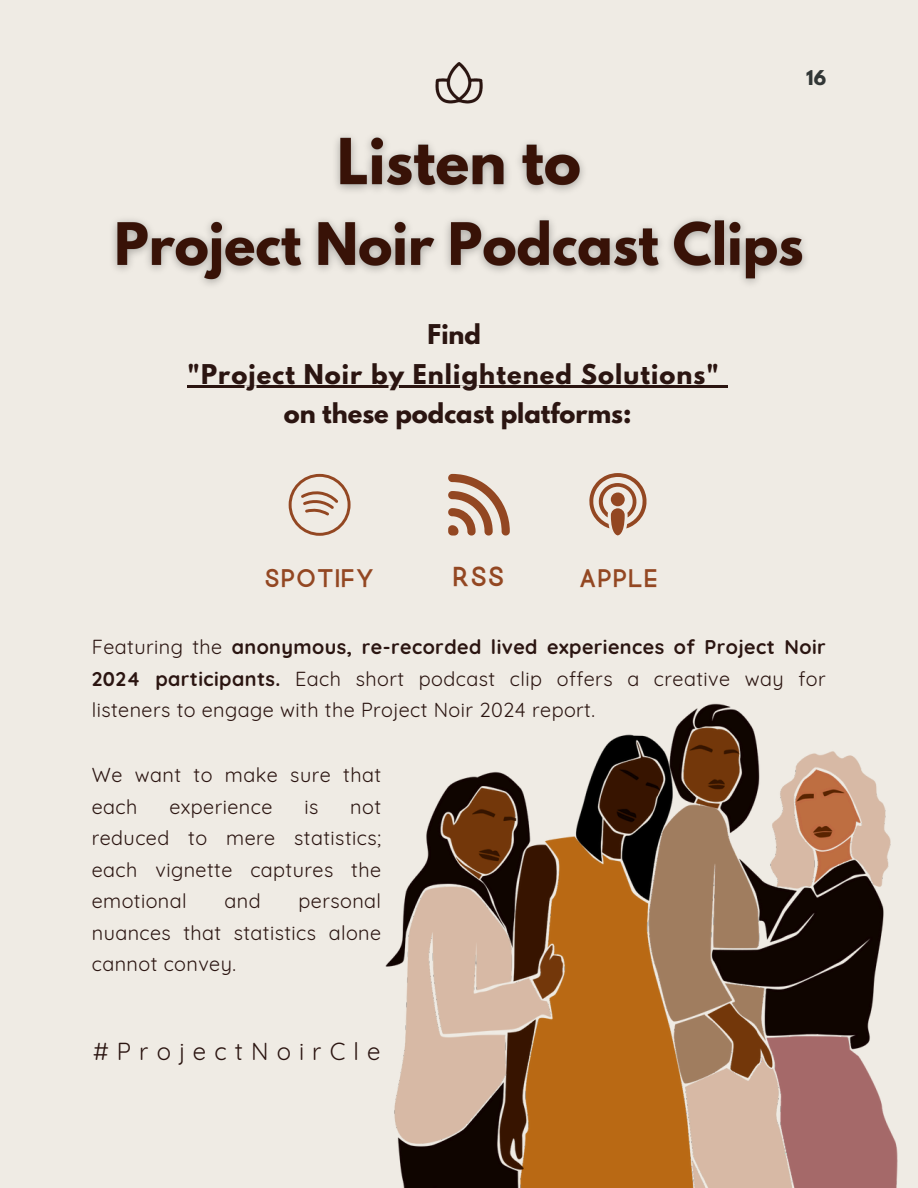
<style>
.page{position:relative;width:918px;height:1188px;background:#efebe4}
.page>*{position:absolute;margin:0;border:0;box-sizing:border-box;transform-origin:0 0}
.t1{font:700 24.15px/39.3px "League Spartan";letter-spacing:.045em;color:#2b1511;text-align:center}
.t2{font:24px "Quicksand";letter-spacing:.34em;color:#2b1511}
.t3{font:700 23.55px "Quick";color:#934722}
.t4{font:700 21.75px "Quick";color:#934722}
.t5{font:19.8px/31.5px "Quicksand";letter-spacing:.02em;color:#2b1511;text-align:justify}
.t6{font:700 18.15px "League Spartan";color:#323736}
.s1{font-weight:700}
</style>
<div class="page">
<svg style="left:589px;top:473px;width:57px;height:56px"></svg>
<div style="left:611px;top:508px;width:14px;height:27px;background:#934722;border-radius:7px"></div>
<svg style="left:289px;top:474px;width:62px;height:62px"></svg>
<svg style="left:448px;top:474px;width:62px;height:62px"></svg>
<img style="left:435px;top:63px;width:48px;height:41px">
<img style="left:385px;top:703px;width:513px;height:485px">
<img style="left:113px;top:136px;width:693px;height:149px">
<hr style="left:188px;top:386px;width:532px;height:2px;background:#2b1511">
<svg style="left:720px;top:386px;width:8px;height:2px"></svg>
<p class="t6" style="left:806px;top:69px;width:21px">16</p>
<h2 class="t1" style="left:428px;top:318px;width:55px">Find</h2>
<p class="t1" style="left:188px;top:357px;width:533px">"Project Noir by Enlightened Solutions" on these podcast platforms:</p>
<p class="t4" style="left:264px;top:570px;width:112px">SPOTIFY</p>
<h2 class="t3" style="left:452px;top:567px;width:54px">RSS</h2>
<p class="t4" style="left:579px;top:570px;width:81px">APPLE</p>
<p class="t5" style="left:92px;top:631px;width:735px">Featuring the <span class="s1">anonymous, re-recorded lived experiences of Project Noir 2024 participants.</span> Each short podcast clip offers a creative way for listeners to engage with the Project Noir 2024 report.</p>
<h4 class="t5" style="left:92px;top:759px;width:291px">We want to make sure that each</h4>
<h4 class="t5" style="left:169px;top:791px;width:104px">experience</h4>
<h4 class="t5" style="left:304px;top:791px;width:15px">is</h4>
<h4 class="t5" style="left:92px;top:791px;width:291px;text-indent:259px">not reduced to mere statistics; each vignette captures the emotional</h4>
<h4 class="t5" style="left:92px;top:885px;width:291px;text-indent:207px">personal nuances that statistics alone cannot convey.</h4>
<h4 class="t5" style="left:225px;top:885px;width:38px">and</h4>
<p class="t2" style="left:93px;top:1036px;width:289px">#ProjectNoirCle</p>
</div>
